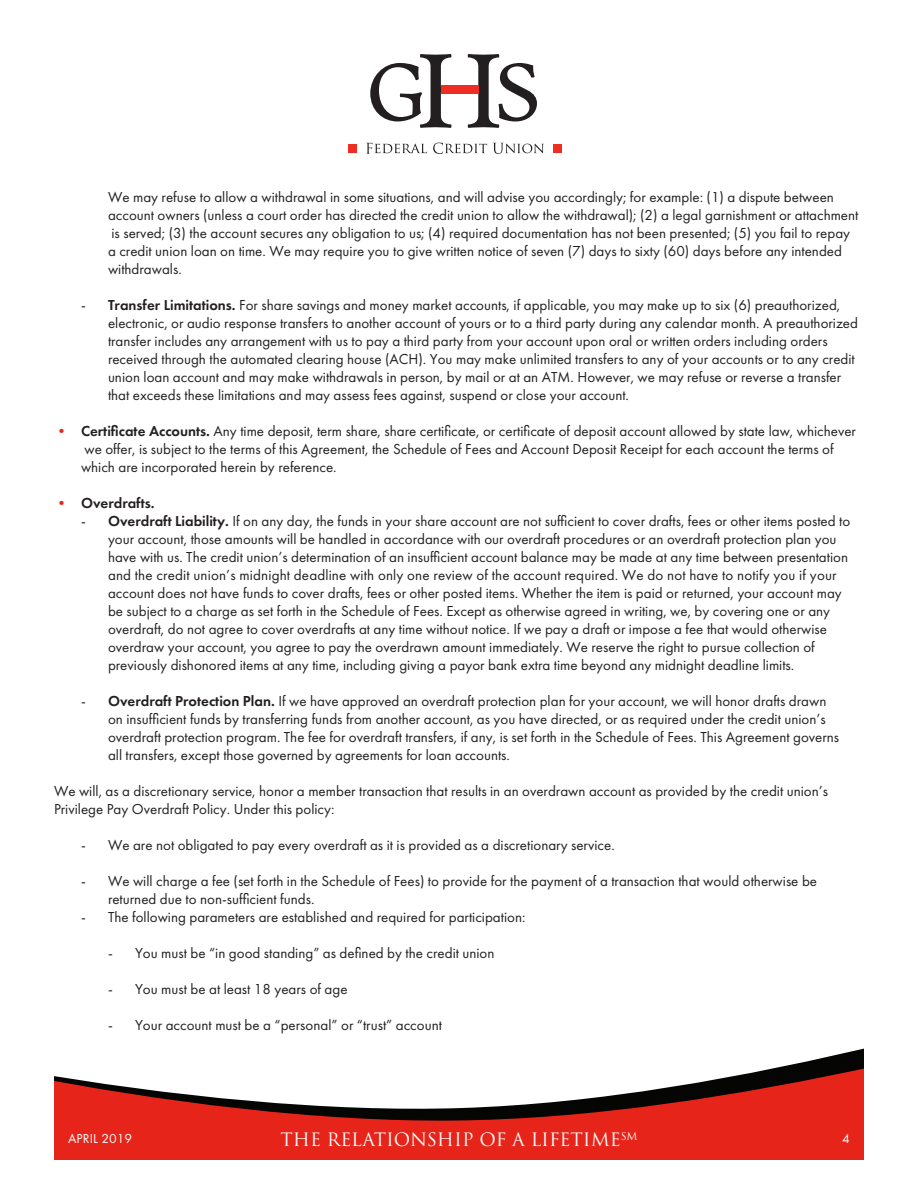
<style>
.page{position:relative;width:918px;height:1188px;background:#fff}
.page>*{position:absolute;margin:0;border:0;box-sizing:border-box;transform-origin:0 0}
.t1{font:18px "Trajan Pro 3";color:#fff}
.t2{font:15px/18px "Futura PT";color:#231f20}
.t3{font:600 15px "Futura PT";color:#231f20}
.t4{font:13.5px "Futura PT";letter-spacing:.01em;color:#fff}
.t5{font:10.5px "Trajan Pro 3";color:#fff}
.s1{font-weight:600}
.s2{color:#e72419}
.s3{font-weight:400;color:#e72419}
</style>
<div class="page">
<div style="left:348px;top:144px;width:8px;height:8px;background:#ee2e22"></div>
<svg style="left:366px;top:143px;width:61px;height:11px"></svg>
<svg style="left:433px;top:143px;width:54px;height:11px"></svg>
<svg style="left:493px;top:143px;width:51px;height:11px"></svg>
<div style="left:554px;top:144px;width:8px;height:8px;background:#ee2e22"></div>
<svg style="left:370px;top:54px;width:167px;height:74px"></svg>
<div style="left:441px;top:85px;width:37px;height:9px;background:#ee2e22"></div>
<svg style="left:795px;top:1048px;width:69px;height:16px"></svg>
<svg style="left:54px;top:1064px;width:810px;height:96px;fill:#e72419"></svg>
<p class="t2" style="left:108px;top:187px;width:752px">We may refuse to allow a withdrawal in some situations, and will advise you accordingly; for example: (1) a dispute between account owners (unless a court order has directed the credit union to allow the withdrawal); (2) a legal garnishment or attachment is served; (3) the account secures any obligation to us; (4) required documentation has not been presented; (5) you fail to repay<br>a credit union loan on time. We may require you to give written notice of seven (7) days to sixty (60) days before any intended withdrawals.</p>
<p class="t2" style="left:108px;top:295px;width:752px;text-indent:-27px">- <span class="s1">Transfer Limitations.</span> For share savings and money market accounts, if applicable, you may make up to six (6) preauthorized, electronic, or audio response transfers to another account of yours or to a third party during any calendar month. A preauthorized transfer includes any arrangement with us to pay a third party from your account upon oral or written orders including orders received through the automated clearing house (ACH). You may make unlimited transfers to any of your accounts or to any credit union loan account and may make withdrawals in person, by mail or at an ATM. However, we may refuse or reverse a transfer that exceeds these limitations and may assess fees against, suspend or close your account.</p>
<p class="t2" style="left:81px;top:421px;width:777px;text-indent:-27px"><span class="s2">•</span> <span class="s1">Certificate Accounts.</span> Any time deposit, term share, share certificate, or certificate of deposit account allowed by state law, whichever we offer, is subject to the terms of this Agreement, the Schedule of Fees and Account Deposit Receipt for each account the terms of which are incorporated herein by reference.</p>
<p class="t3" style="left:54px;top:493px;width:102px"><span class="s3">•</span> Overdrafts.</p>
<p class="t2" style="left:108px;top:511px;width:744px;text-indent:-27px">- <span class="s1">Overdraft Liability.</span> If on any day, the funds in your share account are not sufficient to cover drafts, fees or other items posted to your account, those amounts will be handled in accordance with our overdraft procedures or an overdraft protection plan you have with us. The credit union’s determination of an insufficient account balance may be made at any time between presentation and the credit union’s midnight deadline with only one review of the account required. We do not have to notify you if your account does not have funds to cover drafts, fees or other posted items. Whether the item is paid or returned, your account may be subject to a charge as set forth in the Schedule of Fees. Except as otherwise agreed in writing, we, by covering one or any overdraft, do not agree to cover overdrafts at any time without notice. If we pay a draft or impose a fee that would otherwise overdraw your account, you agree to pay the overdrawn amount immediately. We reserve the right to pursue collection of previously dishonored items at any time, including giving a payor bank extra time beyond any midnight deadline limits.</p>
<p class="t2" style="left:108px;top:691px;width:733px;text-indent:-27px">- <span class="s1">Overdraft Protection Plan.</span> If we have approved an overdraft protection plan for your account, we will honor drafts drawn on insufficient funds by transferring funds from another account, as you have directed, or as required under the credit union’s overdraft protection program. The fee for overdraft transfers, if any, is set forth in the Schedule of Fees. This Agreement governs all transfers, except those governed by agreements for loan accounts.</p>
<p class="t2" style="left:54px;top:781px;width:776px">We will, as a discretionary service, honor a member transaction that results in an overdrawn account as provided by the credit union’s<br>Privilege Pay Overdraft Policy. Under this policy:</p>
<p class="t2" style="left:81px;top:835px;width:535px">- We are not obligated to pay every overdraft as it is provided as a discretionary service.</p>
<p class="t2" style="left:108px;top:871px;width:711px;text-indent:-27px">- We will charge a fee (set forth in the Schedule of Fees) to provide for the payment of a transaction that would otherwise be returned due to non-sufficient funds.</p>
<p class="t2" style="left:81px;top:907px;width:446px">- The following parameters are established and required for participation:</p>
<p class="t2" style="left:108px;top:943px;width:388px">- You must be “in good standing” as defined by the credit union</p>
<p class="t2" style="left:108px;top:979px;width:241px">- You must be at least 18 years of age</p>
<p class="t2" style="left:108px;top:1015px;width:336px">- Your account must be a “personal” or “trust” account</p>
<p class="t4" style="left:68px;top:1131px;width:65px">APRIL 2019</p>
<p class="t5" style="left:621px;top:1129px;width:18px">SM</p>
<p class="t4" style="left:842px;top:1131px;width:9px">4</p>
<p class="t1" style="left:280px;top:1127px;width:342px">THE RELATIONSHIP OF A LIFETIME</p>
</div>
